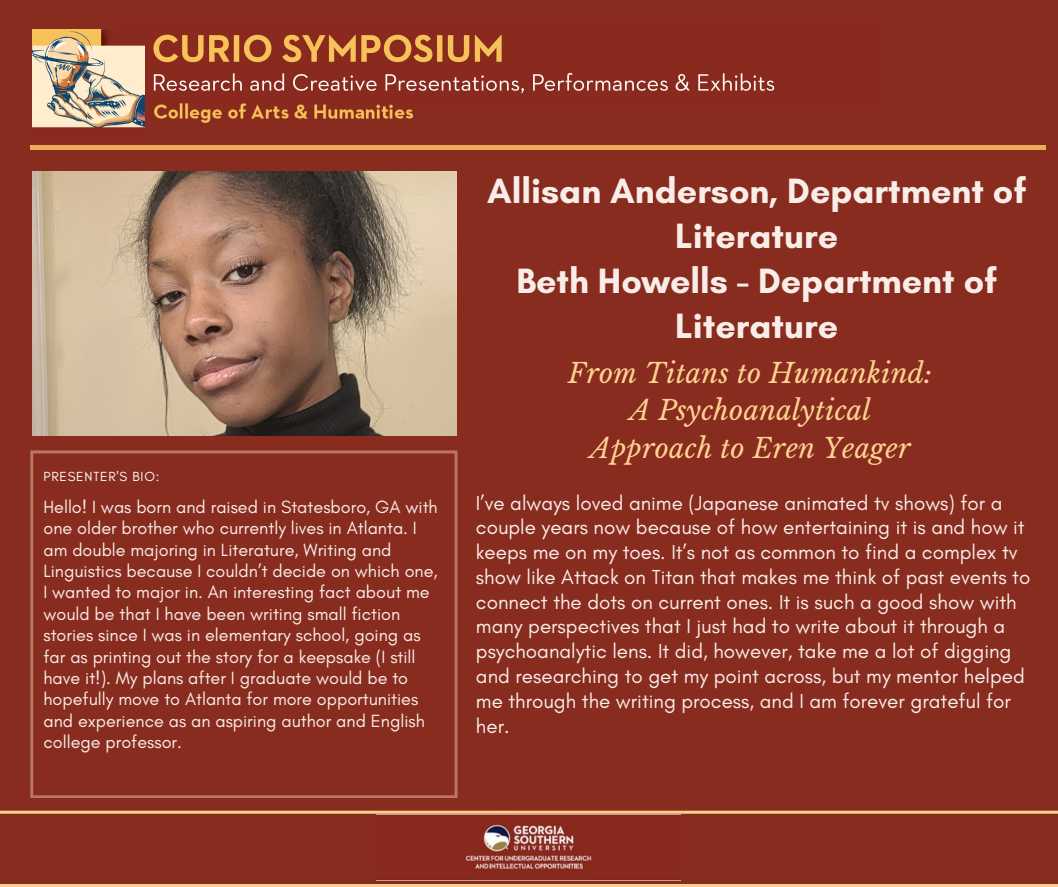
<style>
.page{position:relative;width:1058px;height:887px;background:#fff}
.page>*{position:absolute;margin:0;border:0;box-sizing:border-box;transform-origin:0 0}
.t1{font:700 35.85px/45px "Glacial Indifference";color:#f9ede8;text-align:center}
.t2{font:italic 27px/37.2px "Libre Baskerville";letter-spacing:.01em;color:#ffd190;text-align:center}
.t3{font:20.55px/24.8px "Glacial Indifference";color:#f9ede8}
.t4{font:18px/21.3px "Glacial Indifference";color:#f9ede8}
.t5{font:13.5px "Glacial Indifference";letter-spacing:.06em;color:#fff}
</style>
<div class="page">
<div style="left:0;top:0;width:1058px;height:886px;background:#882c1f"></div>
<hr style="left:30px;top:145px;width:1015px;height:4px;background:#eaad5c">
<img style="left:32px;top:171px;width:424px;height:265px">
<svg style="left:30px;top:450px;width:427px;height:348px"></svg>
<svg style="left:0;top:810px;width:1058px;height:76px"></svg>
<img style="left:377px;top:814px;width:304px;height:66px">
<img style="left:144px;top:34px;width:631px;height:72px">
<img style="left:150px;top:96px;width:266px;height:26px">
<img style="left:33px;top:30px;width:111px;height:98px">
<p class="t5" style="left:43px;top:468px;width:117px">PRESENTER'S BIO:</p>
<p class="t4" style="left:43px;top:496px;width:396px">Hello! I was born and raised in Statesboro, GA with one older brother who currently lives in Atlanta. I am double majoring in Literature, Writing and Linguistics because I couldn’t decide on which one, I wanted to major in. An interesting fact about me would be that I have been writing small fiction stories since I was in elementary school, going as far as printing out the story for a keepsake (I still have it!). My plans after I graduate would be to hopefully move to Atlanta for more opportunities and experience as an aspiring author and English college professor.</p>
<h1 class="t1" style="left:487px;top:168px;width:540px">Allisan Anderson, Department of<br>Literature<br>Beth Howells - Department of<br>Literature</h1>
<h2 class="t2" style="left:568px;top:355px;width:366px">From Titans to Humankind:<br>A Psychoanalytical<br>Approach to Eren Yeager</h2>
<p class="t3" style="left:476px;top:490px;width:556px">I’ve always loved anime (Japanese animated tv shows) for a couple years now because of how entertaining it is and how it keeps me on my toes. It’s not as common to find a complex tv show like Attack on Titan that makes me think of past events to connect the dots on current ones. It is such a good show with many perspectives that I just had to write about it through a psychoanalytic lens. It did, however, take me a lot of digging and researching to get my point across, but my mentor helped me through the writing process, and I am forever grateful for her.</p>
</div>
